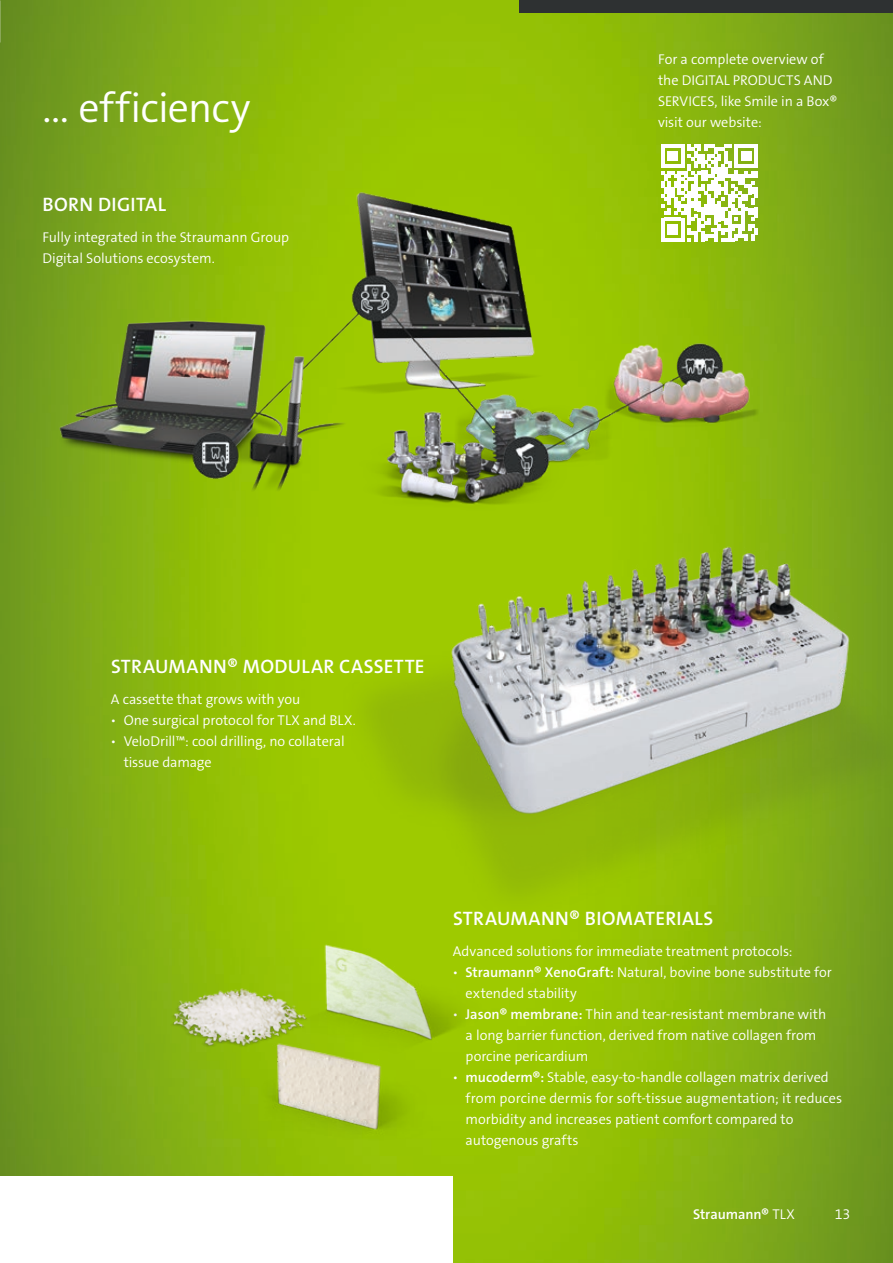
<style>
.page{position:relative;width:893px;height:1263px;background:#fff}
.page>*{position:absolute;margin:0;border:0;box-sizing:border-box;transform-origin:0 0}
.t1{font:42px "The Sans LP4 Se Lig";letter-spacing:-.02em;color:#fff}
.Subtitle{font:19.5px "The Sans LP6 Se Bld";letter-spacing:.015em;color:#fff}
.Pagina_Left{font:14.25px/21px "The Sans LP4 Se Lig";letter-spacing:-.005em;color:#fff}
.Copy{font:14.25px "The Sans LP4 Se Lig";letter-spacing:-.005em;color:#fff}
.Copy-2{font:14.25px "The Sans LP6 Se Bld";letter-spacing:-.005em;color:#fff}
.s1{font-family:"The Sans LP6 Se Bld"}
.s2{font-family:"The Sans LP4 Se Lig"}
</style>
<div class="page">
<img style="left:0;top:0;width:893px;height:1263px">
<img style="left:0;top:757px;width:1px;height:420px">
<img style="left:222px;top:1060px;width:211px;height:85px">
<img style="left:277px;top:977px;width:246px;height:91px">
<img style="left:167px;top:958px;width:155px;height:102px">
<img style="left:260px;top:339px;width:633px;height:638px">
<img style="left:43px;top:188px;width:739px;height:338px">
<div style="left:519px;top:0;width:374px;height:13px;background:#2e3132"></div>
<svg style="left:661px;top:144px;width:97px;height:97px"></svg>
<div style="left:0;top:1177px;width:453px;height:86px;background:#fff"></div>
<p class="t1" style="left:43px;top:81px;width:209px">… efficiency</p>
<p class="Subtitle" style="left:43px;top:191px;width:125px">BORN DIGITAL</p>
<p class="Copy" style="left:43px;top:228px;width:248px">Fully integrated in the Straumann Group</p>
<p class="Copy" style="left:43px;top:249px;width:174px">Digital Solutions ecosystem.</p>
<p class="Pagina_Left" style="left:658px;top:48px;width:181px">For a complete overview of the DIGITAL PRODUCTS AND<br>SERVICES, like Smile in a Box® visit our website:</p>
<p class="Subtitle" style="left:111px;top:653px;width:315px">STRAUMANN® MODULAR CASSETTE</p>
<p class="Copy" style="left:111px;top:690px;width:191px">A cassette that grows with you</p>
<p class="Pagina_Left" style="left:111px;top:710px;width:247px">ѹ One surgical protocol for TLX and BLX.</p>
<p class="Pagina_Left" style="left:124px;top:731px;width:223px;text-indent:-13px">ѹ VeloDrill™: cool drilling, no collateral tissue damage</p>
<p class="Subtitle" style="left:453px;top:905px;width:262px">STRAUMANN® BIOMATERIALS</p>
<p class="Copy" style="left:453px;top:942px;width:341px">Advanced solutions for immediate treatment protocols:</p>
<p class="Pagina_Left" style="left:466px;top:962px;width:368px;text-indent:-13px">ѹ <span class="s1">Straumann® XenoGraft:</span> Natural, bovine bone substitute for extended stability</p>
<p class="Pagina_Left" style="left:466px;top:1004px;width:362px;text-indent:-13px">ѹ <span class="s1">Jason® membrane:</span> Thin and tear-resistant membrane with a long barrier function, derived from native collagen from porcine pericardium</p>
<p class="Pagina_Left" style="left:466px;top:1067px;width:378px;text-indent:-13px">ѹ <span class="s1">mucoderm®:</span> Stable, easy-to-handle collagen matrix derived from porcine dermis for soft-tissue augmentation; it reduces morbidity and increases patient comfort compared to autogenous grafts</p>
<p class="Copy-2" style="left:693px;top:1205px;width:103px">Straumann® <span class="s2">TLX</span></p>
<p class="Copy" style="left:835px;top:1205px;width:17px">13</p>
</div>
